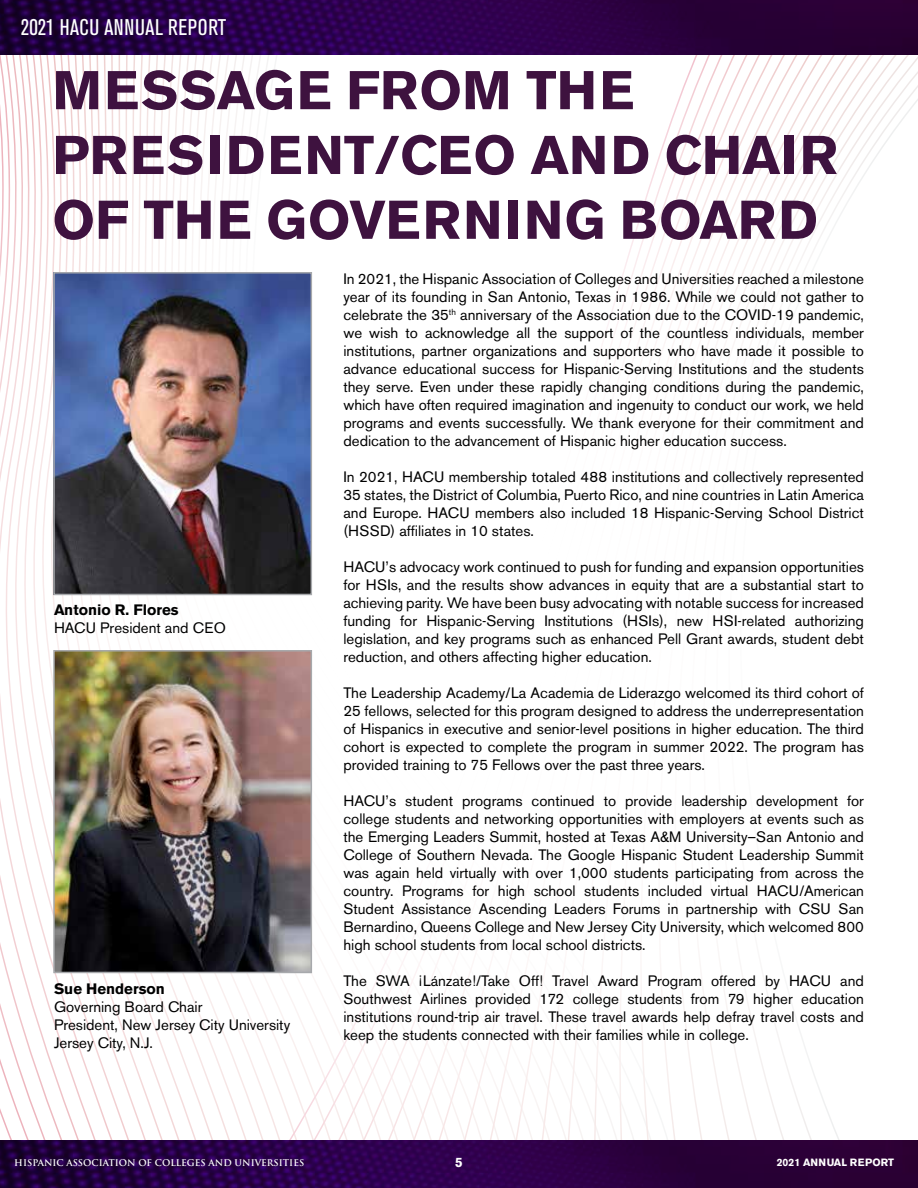
<style>
.page{position:relative;width:918px;height:1188px;background:#fff}
.page>*{position:absolute;margin:0;border:0;box-sizing:border-box;transform-origin:0 0}
.t1{font:700 54px/64.8px "Akzidenz Grotesk BE";letter-spacing:.02em;color:#3e123f}
.t2{font:condensed 22.5px "Akzidenz Grotesk BE";letter-spacing:.02em;color:#fff}
.t3{font:15px/18px "Akzidenz Grotesk BE";color:#000;text-align:justify}
.t4{font:700 15px "Akzidenz Grotesk BE";color:#000}
.t5{font:700 13.5px "Akzidenz Grotesk BE";color:#fff}
.t6{font:700 10.5px "Akzidenz Grotesk BE";color:#fff}
.t7{font:700 9px "Trajan Pro";color:#fff}
</style>
<div class="page">
<svg style="left:0;top:54px;width:6px;height:1087px"></svg>
<svg style="left:6px;top:54px;width:10px;height:1087px"></svg>
<svg style="left:16px;top:54px;width:10px;height:1087px"></svg>
<svg style="left:26px;top:54px;width:11px;height:1087px"></svg>
<svg style="left:37px;top:54px;width:10px;height:1087px"></svg>
<svg style="left:47px;top:54px;width:10px;height:1087px"></svg>
<svg style="left:726px;top:54px;width:191px;height:1087px"></svg>
<svg style="left:0;top:0;width:917px;height:54px;background:#290043"></svg>
<svg style="left:0;top:1141px;width:918px;height:47px;background:#290042"></svg>
<svg style="left:917px;top:0;width:1px;height:1141px"></svg>
<img style="left:56px;top:275px;width:253px;height:317px">
<div style="left:53px;top:272px;width:259px;height:323px;border:2px solid #a7a9ac"></div>
<img style="left:56px;top:653px;width:253px;height:317px">
<div style="left:53px;top:650px;width:259px;height:323px;border:2px solid #a7a9ac"></div>
<h2 class="t2" style="left:21px;top:14px;width:207px">2021 HACU ANNUAL REPORT</h2>
<h1 class="t1" style="left:52px;top:59px;width:787px">MESSAGE FROM THE<br>PRESIDENT/CEO AND CHAIR<br>OF THE GOVERNING BOARD</h1>
<p class="t3" style="left:343px;top:270px;width:522px">In 2021, the Hispanic Association of Colleges and Universities reached a milestone year of its founding in San Antonio, Texas in 1986. While we could not gather to celebrate the 35<sup>th</sup> anniversary of the Association due to the COVID-19 pandemic, we wish to acknowledge all the support of the countless individuals, member institutions, partner organizations and supporters who have made it possible to advance educational success for Hispanic-Serving Institutions and the students they serve. Even under these rapidly changing conditions during the pandemic, which have often required imagination and ingenuity to conduct our work, we held programs and events successfully. We thank everyone for their commitment and dedication to the advancement of Hispanic higher education success.</p>
<p class="t3" style="left:343px;top:468px;width:522px">In 2021, HACU membership totaled 488 institutions and collectively represented 35 states, the District of Columbia, Puerto Rico, and nine countries in Latin America and Europe. HACU members also included 18 Hispanic-Serving School District (HSSD) affiliates in 10 states.</p>
<p class="t3" style="left:343px;top:558px;width:522px">HACU’s advocacy work continued to push for funding and expansion opportunities for HSIs, and the results show advances in equity that are a substantial start to achieving parity. We have been busy advocating with notable success for increased funding for Hispanic-Serving Institutions (HSIs), new HSI-related authorizing legislation, and key programs such as enhanced Pell Grant awards, student debt reduction, and others affecting higher education.</p>
<p class="t3" style="left:343px;top:684px;width:522px">The Leadership Academy/La Academia de Liderazgo welcomed its third cohort of 25 fellows, selected for this program designed to address the underrepresentation of Hispanics in executive and senior-level positions in higher education. The third cohort is expected to complete the program in summer 2022. The program has provided training to 75 Fellows over the past three years.</p>
<p class="t3" style="left:343px;top:792px;width:522px">HACU’s student programs continued to provide leadership development for college students and networking opportunities with employers at events such as the Emerging Leaders Summit, hosted at Texas A&amp;M University–San Antonio and College of Southern Nevada. The Google Hispanic Student Leadership Summit was again held virtually with over 1,000 students participating from across the country. Programs for high school students included virtual HACU/American Student Assistance Ascending Leaders Forums in partnership with CSU San Bernardino, Queens College and New Jersey City University, which welcomed 800 high school students from local school districts.</p>
<p class="t3" style="left:343px;top:972px;width:522px">The SWA ¡Lánzate!/Take Off! Travel Award Program offered by HACU and Southwest Airlines provided 172 college students from 79 higher education institutions round-trip air travel. These travel awards help defray travel costs and keep the students connected with their families while in college.</p>
<p class="t4" style="left:54px;top:601px;width:126px">Antonio R. Flores</p>
<p class="t3" style="left:54px;top:619px;width:173px">HACU President and CEO</p>
<p class="t4" style="left:54px;top:981px;width:112px">Sue Henderson</p>
<p class="t3" style="left:54px;top:998px;width:238px;text-align:left">Governing Board Chair<br>President, New Jersey City University<br>Jersey City, N.J.</p>
<p class="t7" style="left:14px;top:1157px;width:291px">HISPANIC ASSOCIATION OF COLLEGES AND UNIVERSITIES</p>
<p class="t5" style="left:455px;top:1155px;width:9px">5</p>
<p class="t6" style="left:777px;top:1157px;width:119px">2021 ANNUAL REPORT</p>
</div>
